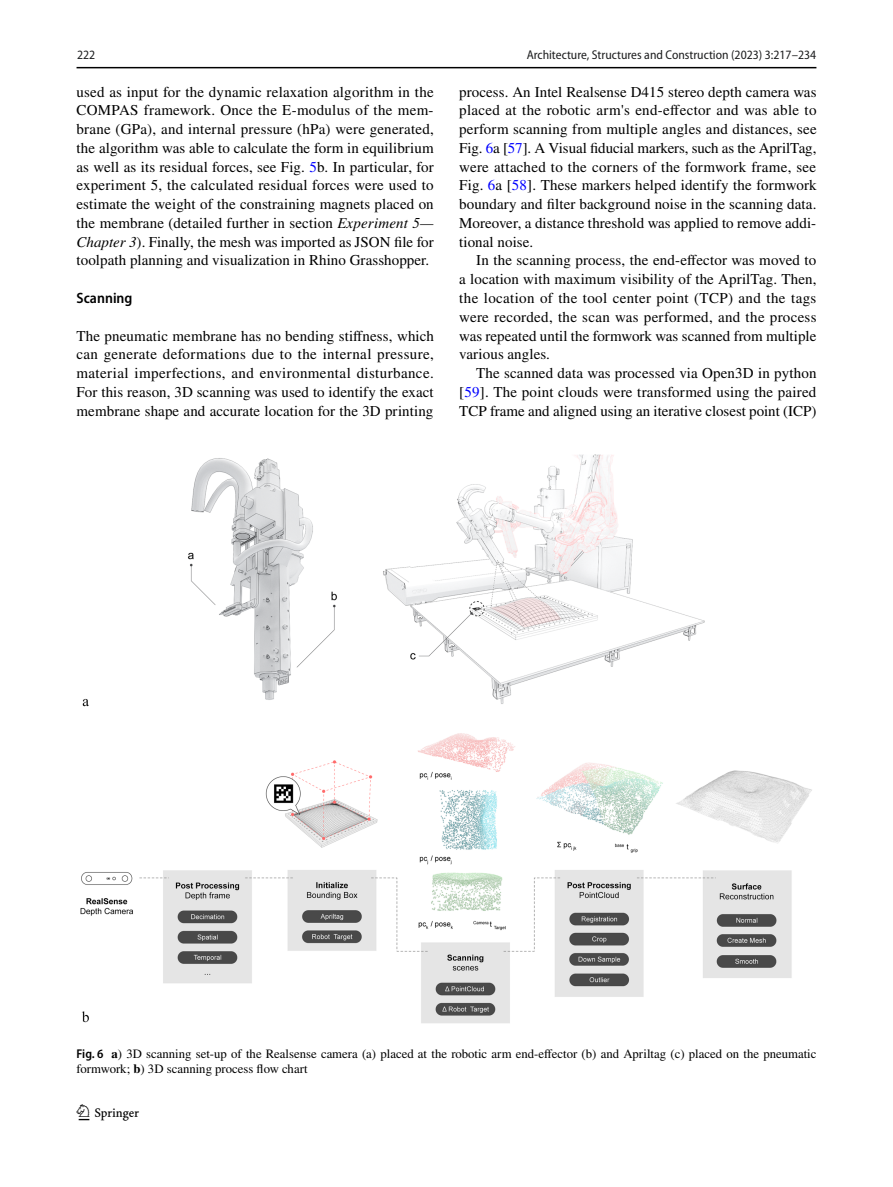
<style>
.page{position:relative;width:893px;height:1187px;background:#fff}
.page>*{position:absolute;margin:0;border:0;box-sizing:border-box;transform-origin:0 0}
.t1{font:22.5px "Springnew Regular 2";color:#000}
.t2{font:15px/18.8px "STIX";letter-spacing:.005em;color:#000;text-align:justify}
.t3{font:600 semi-condensed 15px "Myriad Pro";color:#000}
.t4{font:12.75px/15px "STIX";color:#000}
.t5{font:semi-condensed 12.75px "Myriad Pro";color:#1d1e1f}
.s1{color:#00f}
.s2{font-style:italic}
.s3{font-family:"Myriad Pro";font-weight:600;font-stretch:semi-condensed}
.s4{font-weight:700}
</style>
<div class="page">
<hr style="left:77px;top:67px;width:739px;height:1px;background:#000">
<img style="left:81px;top:454px;width:731px;height:569px">
<p class="t5" style="left:77px;top:50px;width:20px">222</p>
<p class="t2" style="left:77px;top:83px;width:359px">used as input for the dynamic relaxation algorithm in the COMPAS framework. Once the E-modulus of the mem&shy;brane (GPa), and internal pressure (hPa) were generated, the algorithm was able to calculate the form in equilibrium as well as its residual forces, see Fig. <span class="s1">5</span>b. In particular, for experiment 5, the calculated residual forces were used to estimate the weight of the constraining magnets placed on the membrane (detailed further in section <span class="s2">Experiment 5— Chapter 3</span>). Finally, the mesh was imported as JSON file for toolpath planning and visualization in Rhino Grasshopper.</p>
<p class="t3" style="left:77px;top:290px;width:57px">Scanning</p>
<p class="t2" style="left:77px;top:327px;width:359px">The pneumatic membrane has no bending stiffness, which can generate deformations due to the internal pressure, material imperfections, and environmental disturbance.<br>For this reason, 3D scanning was used to identify the exact membrane shape and accurate location for the 3D printing</p>
<p class="t5" style="left:527px;top:50px;width:291px">Architecture, Structures and Construction (2023) 3:217–234</p>
<p class="t2" style="left:459px;top:83px;width:359px">process. An Intel Realsense D415 stereo depth camera was placed at the robotic arm's end-effector and was able to perform scanning from multiple angles and distances, see Fig. <span class="s1">6</span>a [<span class="s1">57</span>]. A Visual fiducial markers, such as the AprilTag, were attached to the corners of the formwork frame, see Fig. <span class="s1">6</span>a [<span class="s1">58</span>]. These markers helped identify the formwork boundary and filter background noise in the scanning data.<br>Moreover, a distance threshold was applied to remove addi&shy;tional noise.</p>
<p class="t2" style="left:459px;top:252px;width:359px;text-indent:17px">In the scanning process, the end-effector was moved to a location with maximum visibility of the AprilTag. Then, the location of the tool center point (TCP) and the tags were recorded, the scan was performed, and the process was repeated until the formwork was scanned from multiple various angles.</p>
<p class="t2" style="left:459px;top:364px;width:359px;text-indent:17px">The scanned data was processed via Open3D in python [<span class="s1">59</span>]. The point clouds were transformed using the paired TCP frame and aligned using an iterative closest point (ICP)</p>
<p class="t4" style="left:77px;top:1047px;width:741px"><span class="s3">Fig. 6</span> <span class="s4">a</span>) 3D scanning set-up of the Realsense camera (a) placed at the robotic arm end-effector (b) and Apriltag (c) placed on the pneumatic formwork; <span class="s4">b</span>) 3D scanning process flow chart</p>
<h1 class="t1" style="left:79px;top:1104px;width:62px">1 3</h1>
</div>
